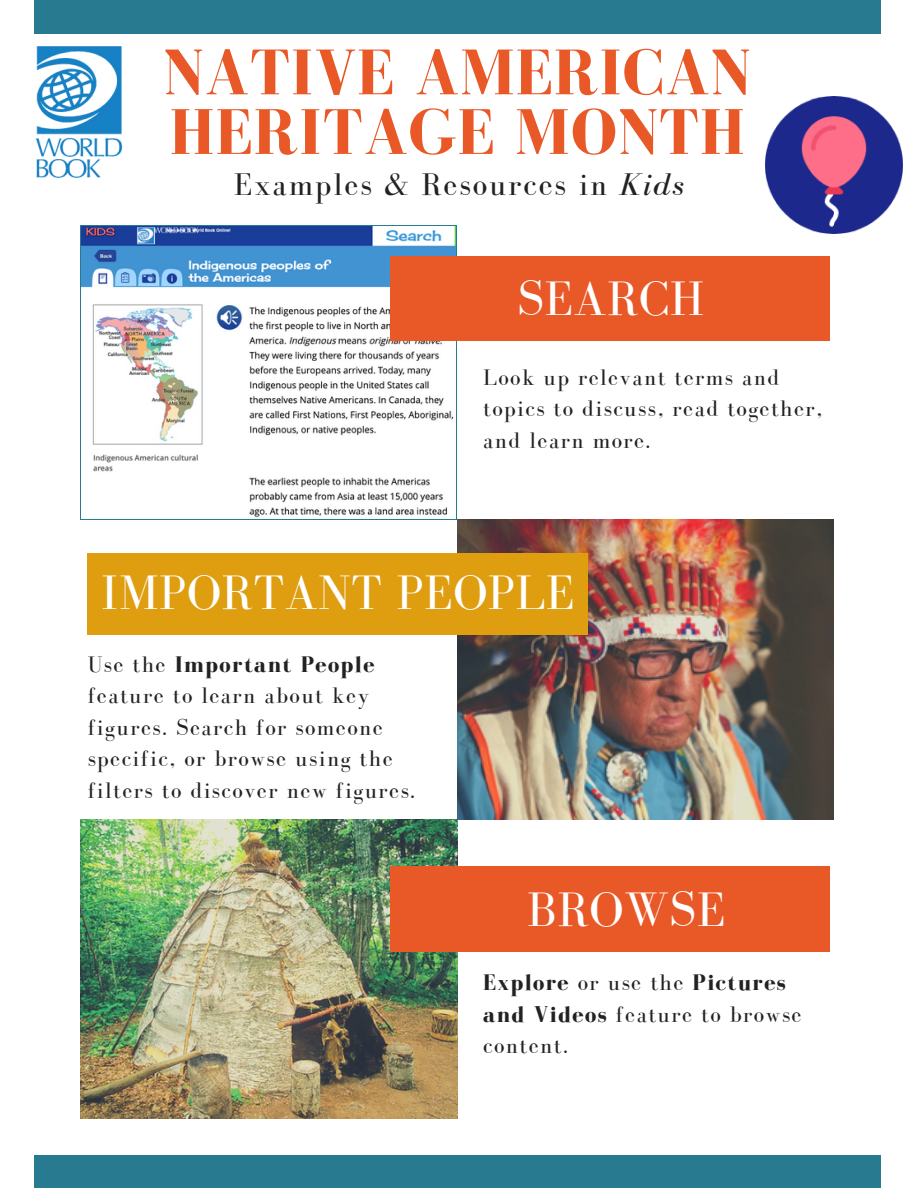
<style>
.page{position:relative;width:918px;height:1188px;background:#fff}
.page>*{position:absolute;margin:0;border:0;box-sizing:border-box;transform-origin:0 0}
.t1{font:700 66.3px/59.7px "Bodoni FLF";letter-spacing:.01em;color:#e95928}
.t2{font:49.8px "Bodoni FLF";letter-spacing:.01em;color:#fff}
.t3{font:32.25px "Bodoni FLF";letter-spacing:.06em;color:#222}
.t4{font:23.25px/31.5px "Bodoni FLF";letter-spacing:.06em;color:#222}
.s1{font-style:italic}
.s2{font-weight:700}
</style>
<div class="page">
<div style="left:35px;top:1156px;width:846px;height:32px;background:#287a90"></div>
<div style="left:35px;top:0;width:846px;height:34px;background:#287a90"></div>
<img style="left:82px;top:227px;width:373px;height:291px">
<img style="left:457px;top:520px;width:377px;height:299px">
<img style="left:80px;top:819px;width:377px;height:299px">
<div style="left:390px;top:256px;width:440px;height:84px;background:#e95928"></div>
<div style="left:88px;top:554px;width:419px;height:81px;background:#df9e10"></div>
<div style="left:390px;top:867px;width:440px;height:84px;background:#e95928"></div>
<img style="left:35px;top:46px;width:88px;height:132px">
<img style="left:765px;top:97px;width:138px;height:137px">
<div style="left:168px;top:554px;width:420px;height:81px;background:#df9e10"></div>
<h1 class="t1" style="left:163px;top:42px;width:589px">NATIVE AMERICAN<br>HERITAGE MONTH</h1>
<h3 class="t3" style="left:234px;top:166px;width:452px">Examples &amp; Resources in <span class="s1">Kids</span></h3>
<h2 class="t2" style="left:517px;top:271px;width:188px">SEARCH</h2>
<p class="t4" style="left:483px;top:361px;width:341px">Look up relevant terms and topics to discuss, read together, and learn more.</p>
<h2 class="t2" style="left:101px;top:566px;width:475px">IMPORTANT PEOPLE</h2>
<p class="t4" style="left:88px;top:648px;width:329px">Use the <span class="s2">Important People </span>feature to learn about key figures. Search for someone specific, or browse using the filters to discover new figures.</p>
<h2 class="t2" style="left:527px;top:883px;width:200px">BROWSE</h2>
<p class="t4" style="left:483px;top:966px;width:320px"><span class="s2">Explore</span> or use the <span class="s2">Pictures and Videos</span> feature to browse content.</p>
</div>
